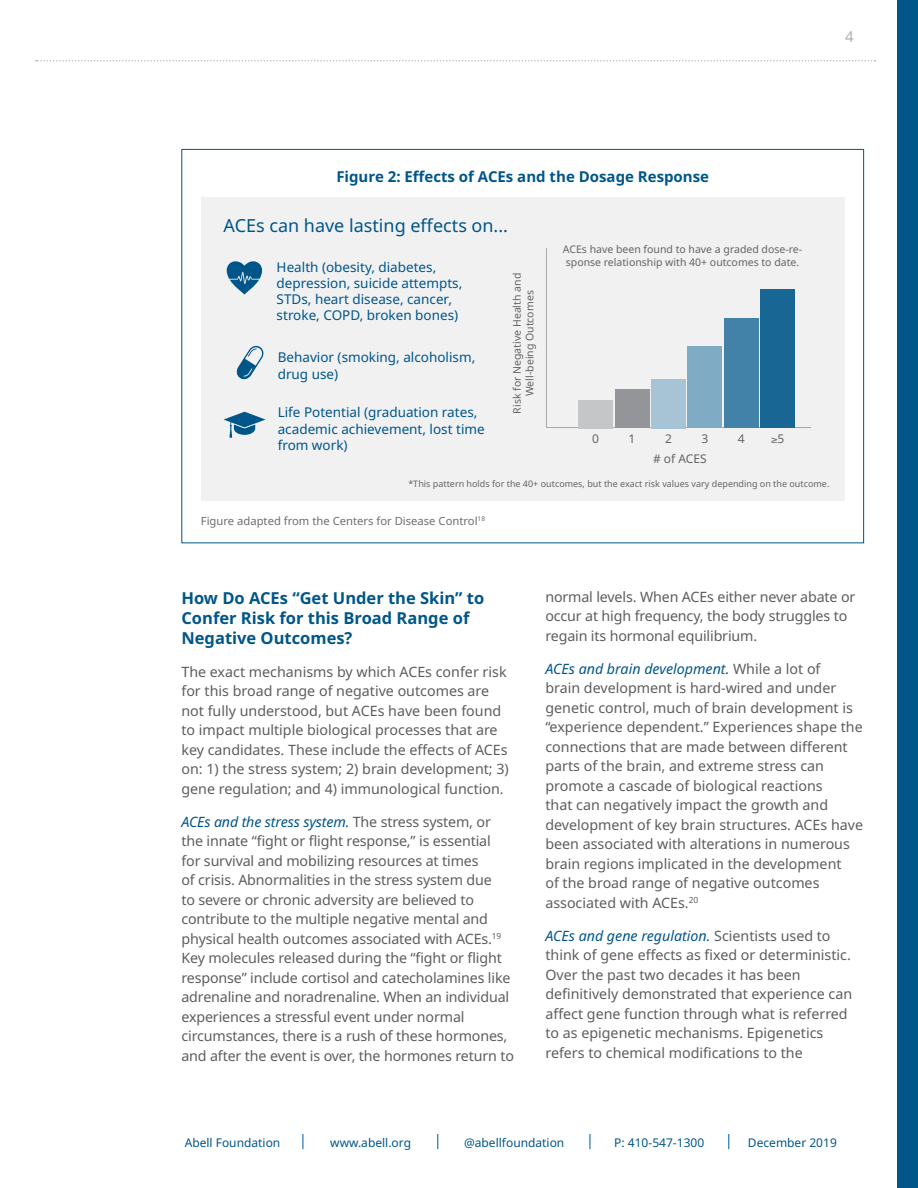
<style>
.page{position:relative;width:918px;height:1188px;background:#fff}
.page>*{position:absolute;margin:0;border:0;box-sizing:border-box;transform-origin:0 0}
.t1{font:18px "Noto Sans";color:#005689}
.t2{font:700 16.5px/19.8px "Noto Sans";color:#005689}
.t3{font:700 15px "Noto Sans";color:#005689}
.t4{font:15px "Noto Sans";color:#adafb2}
.t5{font:14.25px/19.5px "Noto Sans";color:#5d5d60}
.t6{font:13.5px/16.2px "Noto Sans";color:#005689}
.t7{font:12px "Noto Sans";color:#005689}
.t8{font:12px/20.4px "Noto Sans";color:#636466}
.t9{font:11.25px "Noto Sans";color:#6d6e71}
.t10{font:10.5px/12.6px "Noto Sans";color:#636466;text-align:center}
.t11{font:9px "Noto Sans";color:#636466}
.s1{font-style:italic;color:#005689}
</style>
<div class="page">
<svg style="left:302px;top:1134px;width:1px;height:15px"></svg>
<svg style="left:437px;top:1134px;width:1px;height:15px"></svg>
<svg style="left:589px;top:1134px;width:1px;height:15px"></svg>
<svg style="left:728px;top:1134px;width:1px;height:15px"></svg>
<svg style="left:36px;top:60px;width:840px;height:2px"></svg>
<div style="left:897px;top:0;width:21px;height:1188px;background:#005689"></div>
<div style="left:201px;top:198px;width:644px;height:303px;background:#f1f1f2"></div>
<svg style="left:227px;top:261px;width:35px;height:34px"></svg>
<svg style="left:236px;top:345px;width:28px;height:35px"></svg>
<svg style="left:224px;top:412px;width:42px;height:26px"></svg>
<svg style="left:546px;top:248px;width:265px;height:180px"></svg>
<div style="left:578px;top:400px;width:35px;height:28px;background:#c4c6c8"></div>
<div style="left:615px;top:390px;width:34px;height:38px;background:#939598"></div>
<div style="left:651px;top:379px;width:35px;height:49px;background:#a6c4d6"></div>
<div style="left:687px;top:346px;width:35px;height:82px;background:#80abc4"></div>
<div style="left:724px;top:318px;width:35px;height:110px;background:#4282a8"></div>
<div style="left:760px;top:289px;width:35px;height:139px;background:#176694"></div>
<p class="t4" style="left:845px;top:26px;width:10px">4</p>
<p class="t3" style="left:336px;top:166px;width:374px">Figure 2: Effects of ACEs and the Dosage Response</p>
<p class="t1" style="left:224px;top:213px;width:286px">ACEs can have lasting effects on...</p>
<p class="t6" style="left:277px;top:259px;width:187px">Health (obesity, diabetes, depression, suicide attempts,<br>STDs, heart disease, cancer, stroke, COPD, broken bones)</p>
<p class="t6" style="left:278px;top:350px;width:199px">Behavior (smoking, alcoholism, drug use)</p>
<p class="t6" style="left:278px;top:405px;width:209px">Life Potential (graduation rates, academic achievement, lost time from work)</p>
<p class="t10" style="left:563px;top:243px;width:241px;text-align:left">ACEs have been found to have a graded dose-re&shy;sponse relationship with 40+ outcomes to date.</p>
<p class="t10" style="left:511px;top:414px;width:142px;rotate:-90deg">Risk for Negative Health and<br>Well-being Outcomes</p>
<p class="t8" style="left:592px;top:428px;width:8px">0</p>
<p class="t8" style="left:629px;top:428px;width:8px">1</p>
<p class="t8" style="left:653px;top:428px;width:55px;text-indent:12px">2<br># of ACES</p>
<p class="t11" style="left:408px;top:477px;width:423px">*This pattern holds for the 40+ outcomes, but the exact risk values vary depending on the outcome.</p>
<p class="t8" style="left:701px;top:428px;width:8px">3</p>
<p class="t8" style="left:738px;top:428px;width:8px">4</p>
<p class="t8" style="left:771px;top:428px;width:15px">≥5</p>
<p class="t9" style="left:201px;top:513px;width:286px">Figure adapted from the Centers for Disease Control<sup>18</sup></p>
<p class="t2" style="left:181px;top:589px;width:304px">How Do ACEs “Get Under the Skin” to<br>Confer Risk for this Broad Range of<br>Negative Outcomes?</p>
<p class="t5" style="left:181px;top:662px;width:329px">The exact mechanisms by which ACEs confer risk for this broad range of negative outcomes are not fully understood, but ACEs have been found to impact multiple biological processes that are key candidates. These include the effects of ACEs on: 1) the stress system; 2) brain development; 3) gene regulation; and 4) immunological function.</p>
<p class="t5" style="left:181px;top:812px;width:334px"><span class="s1">ACEs and the stress system.</span> The stress system, or the innate “fight or flight response,” is essential<br>for survival and mobilizing resources at times<br>of crisis. Abnormalities in the stress system due<br>to severe or chronic adversity are believed to contribute to the multiple negative mental and physical health outcomes associated with ACEs.<sup>19<br></sup>Key molecules released during the “fight or flight response” include cortisol and catecholamines like adrenaline and noradrenaline. When an individual experiences a stressful event under normal circumstances, there is a rush of these hormones, and after the event is over, the hormones return to</p>
<p class="t5" style="left:545px;top:587px;width:312px">normal levels. When ACEs either never abate or occur at high frequency, the body struggles to regain its hormonal equilibrium.</p>
<p class="t5" style="left:545px;top:659px;width:319px"><span class="s1">ACEs and brain development.</span> While a lot of<br>brain development is hard-wired and under genetic control, much of brain development is “experience dependent.” Experiences shape the connections that are made between different parts of the brain, and extreme stress can promote a cascade of biological reactions<br>that can negatively impact the growth and development of key brain structures. ACEs have been associated with alterations in numerous brain regions implicated in the development<br>of the broad range of negative outcomes associated with ACEs.<sup>20</sup></p>
<p class="t5" style="left:545px;top:926px;width:308px"><span class="s1">ACEs and gene regulation.</span> Scientists used to think of gene effects as fixed or deterministic.<br>Over the past two decades it has been definitively demonstrated that experience can affect gene function through what is referred to as epigenetic mechanisms. Epigenetics refers to chemical modifications to the</p>
<p class="t7" style="left:185px;top:1134px;width:97px">Abell Foundation</p>
<p class="t7" style="left:330px;top:1134px;width:82px">www.abell.org</p>
<p class="t7" style="left:464px;top:1134px;width:102px">@abellfoundation</p>
<p class="t7" style="left:614px;top:1134px;width:91px">P: 410-547-1300</p>
<p class="t7" style="left:748px;top:1134px;width:90px">December 2019</p>
</div>
